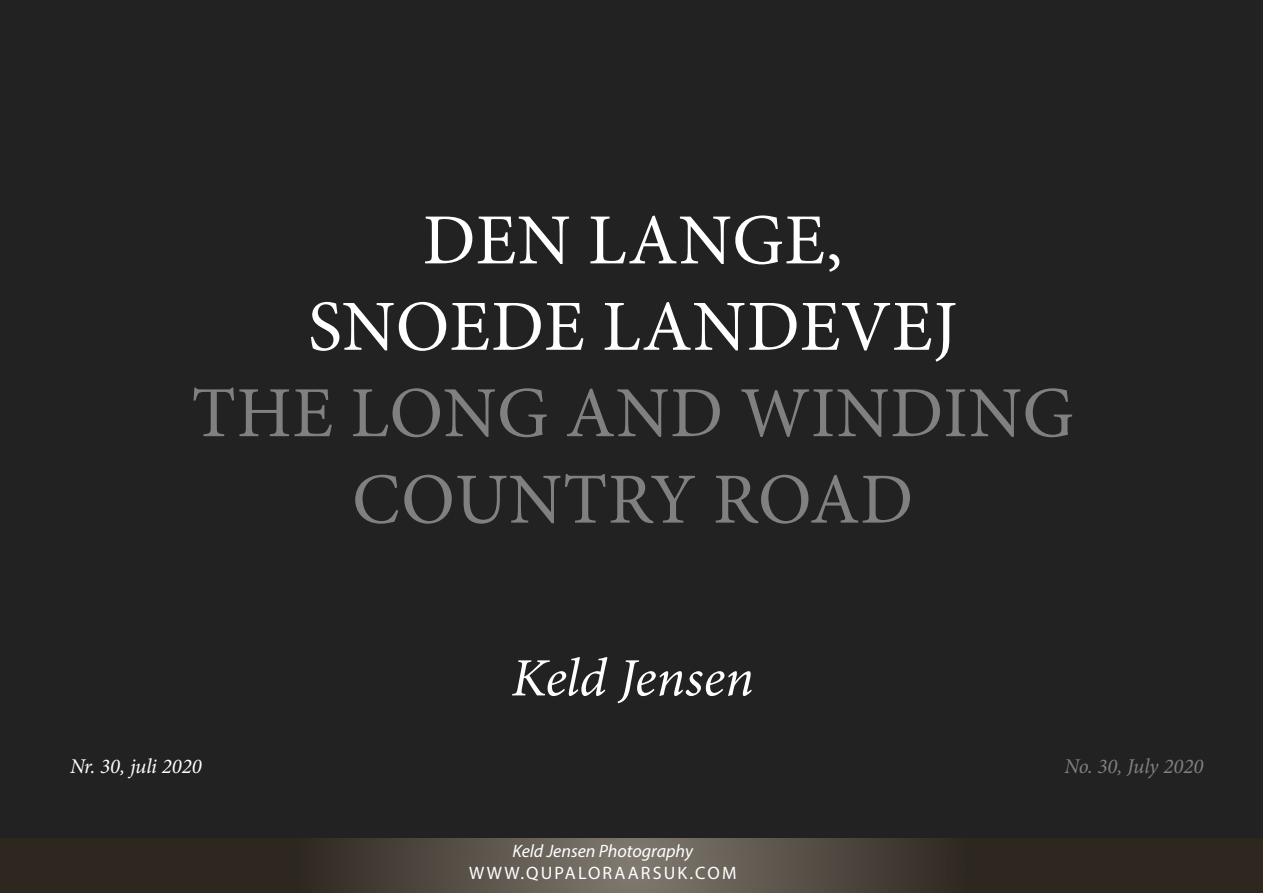
<style>
.page{position:relative;width:1263px;height:893px;background:#222}
.page>*{position:absolute;margin:0;border:0;box-sizing:border-box;transform-origin:0 0}
.t1{font:72px/86.4px "Minion Pro";letter-spacing:.01em;color:#808080;text-align:center}
.t2{font:72px/86.4px "Minion Pro";letter-spacing:.01em;color:#fff;text-align:center}
.t3{font:italic 54px "Minion Pro";color:#fff}
.t4{font:italic 21px "Minion Pro";letter-spacing:-.005em;color:#fff}
.t5{font:italic 21px "Minion Pro";letter-spacing:-.005em;color:#808080}
.t6{font:italic 18px "Myriad Pro";color:#fff}
.t7{font:18px "Myriad Pro";letter-spacing:.12em;color:#fff}
</style>
<div class="page">
<svg style="left:1px;top:838px;width:1262px;height:55px;background:#433d35"></svg>
<p class="t2" style="left:308px;top:198px;width:651px">DEN LANGE,<br>SNOEDE LANDEVEJ</p>
<p class="t1" style="left:191px;top:370px;width:884px">THE LONG AND WINDING<br>COUNTRY ROAD</p>
<p class="t3" style="left:511px;top:641px;width:244px">Keld Jensen</p>
<p class="t4" style="left:70px;top:752px;width:133px">Nr. 30, juli 2020</p>
<p class="t5" style="left:1064px;top:752px;width:140px">No. 30, July 2020</p>
<p class="t6" style="left:512px;top:840px;width:182px">Keld Jensen Photography</p>
<p class="t7" style="left:469px;top:862px;width:269px">WWW.QUPALORAARSUK.COM</p>
</div>
